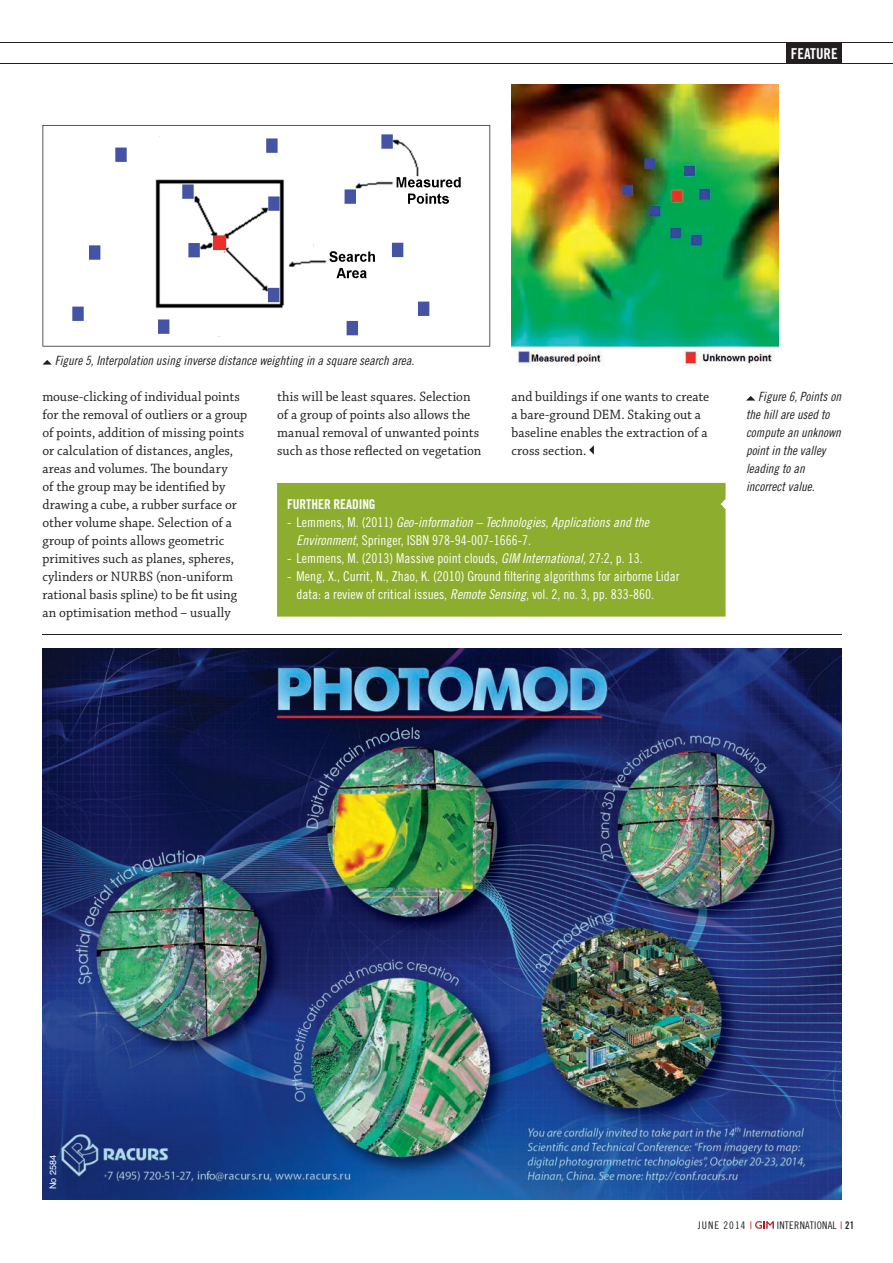
<style>
.page{position:relative;width:893px;height:1263px;background:#fff}
.page>*{position:absolute;margin:0;border:0;box-sizing:border-box;transform-origin:0 0}
.t1{font:15px "Trade Gothic LT Std Bd Cn 20";color:#fff}
.t2{font:14.25px/18px "Chaparral Pro";letter-spacing:.005em;color:#231f20;scale:.95 1}
.t3{font:13.5px/18px "Trade Gothic LT Std Cn 18";color:#fff}
.t4{font:13.5px "Trade Gothic LT Std Cn 18 Obl";color:#fff}
.t5{font:13.5px "Trade Gothic LT Std Bd Cn 20";letter-spacing:-.005em;color:#fff}
.t6{font:12.75px/18px "Trade Gothic LT Std Cn 18 Obl";color:#231f20}
.t7{font:10.5px "Trade Gothic LT Std Cn 18";letter-spacing:.025em;color:#231f20}
.t8{font:10.5px "Trade Gothic LT Std Cn 18";letter-spacing:.1em;color:#231f20}
.t9{font:9px "Helvetica";color:#fff}
.s1{font-family:"Trade Gothic LT Std Cn 18"}
.s2{font-family:"Trade Gothic LT Std Cn 18 Obl"}
.s3{color:#ae1a1e}
.s4{font-family:"Trade Gothic LT Std Bd Cn 20"}
</style>
<div class="page">
<div style="left:786px;top:43px;width:56px;height:21px;background:#231f20"></div>
<hr style="left:0;top:64px;width:893px;height:1px;background:#231f20">
<hr style="left:0;top:43px;width:893px;height:1px;background:#231f20">
<svg style="left:755px;top:1221px;width:19px;height:8px"></svg>
<svg style="left:43px;top:125px;width:447px;height:222px"></svg>
<img style="left:511px;top:85px;width:267px;height:280px">
<img style="left:43px;top:648px;width:799px;height:551px">
<hr style="left:43px;top:634px;width:799px;height:1px;background:#231f20">
<svg style="left:589px;top:445px;width:5px;height:10px"></svg>
<div style="left:277px;top:483px;width:448px;height:134px;background:#8cad2d"></div>
<svg style="left:43px;top:360px;width:9px;height:5px"></svg>
<svg style="left:746px;top:396px;width:9px;height:5px"></svg>
<p class="t1" style="left:791px;top:48px;width:48px">FEATURE</p>
<p class="t6" style="left:55px;top:352px;width:361px">Figure 5, Interpolation using inverse distance weighting in a square search area.</p>
<p class="t2" style="left:42px;top:388px;width:217px">mouse-clicking of individual points for the removal of outliers or a group of points, addition of missing points or calculation of distances, angles, areas and volumes. The boundary<br>of the group may be identified by drawing a cube, a rubber surface or other volume shape. Selection of a group of points allows geometric primitives such as planes, spheres, cylinders or NURBS (non-uniform rational basis spline) to be fit using an optimisation method – usually</p>
<p class="t2" style="left:277px;top:388px;width:217px">this will be least squares. Selection of a group of points also allows the manual removal of unwanted points such as those reflected on vegetation</p>
<p class="t2" style="left:511px;top:388px;width:210px">and buildings if one wants to create a bare-ground DEM. Staking out a baseline enables the extraction of a cross section.</p>
<p class="t5" style="left:287px;top:499px;width:90px">FURTHER READING</p>
<p class="t4" style="left:287px;top:517px;width:363px"><span class="s1">- Lemmens, M. (2011)</span> Geo-information – Technologies, Applications and the</p>
<p class="t3" style="left:297px;top:532px;width:236px"><span class="s2">Environment</span>, Springer, ISBN 978-94-007-1666-7.</p>
<p class="t3" style="left:287px;top:550px;width:357px">- Lemmens, M. (2013) Massive point clouds, <span class="s2">GIM International</span>, 27:2, p. 13.</p>
<p class="t3" style="left:297px;top:568px;width:385px;text-indent:-9px">- Meng, X., Currit, N., Zhao, K. (2010) Ground filtering algorithms for airborne Lidar data: a review of critical issues, <span class="s2">Remote Sensing</span>, vol. 2, no. 3, pp. 833-860.</p>
<p class="t6" style="left:746px;top:388px;width:97px;text-indent:12px">Figure 6, Points on the hill are used to compute an unknown point in the valley leading to an incorrect value.</p>
<p class="t9" style="left:49px;top:1189px;width:36px;rotate:-90deg">No 2584</p>
<p class="t8" style="left:698px;top:1221px;width:56px">JUNE 2014 <span class="s3">|</span></p>
<p class="t7" style="left:777px;top:1221px;width:79px">INTERNATIONAL <span class="s3">|</span> <span class="s4">21</span></p>
</div>
